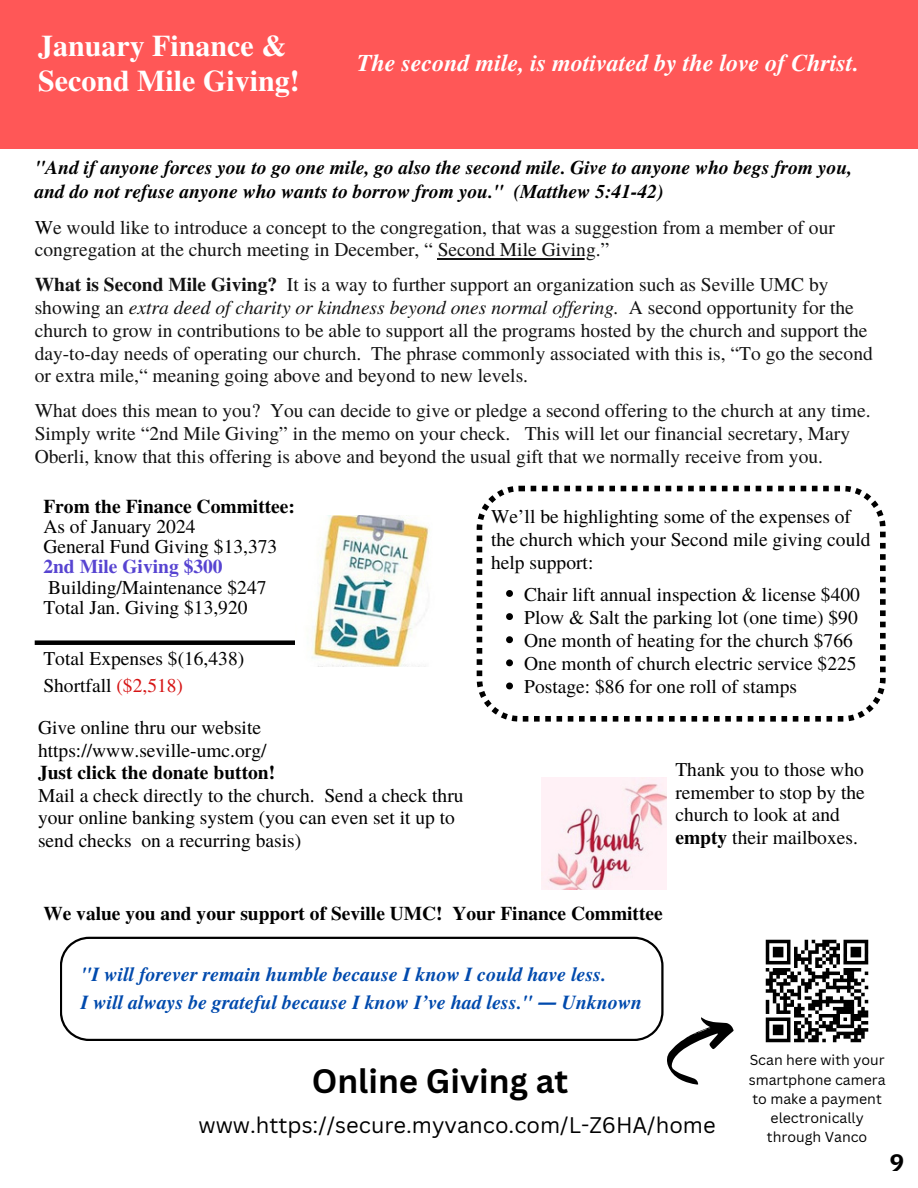
<style>
.page{position:relative;width:918px;height:1188px;background:#fff}
.page>*{position:absolute;margin:0;border:0;box-sizing:border-box;transform-origin:0 0}
.t1{font:700 33px "Canva Sans";color:#000}
.t2{font:700 30px/34.8px "Te X Gyre Termes";color:#fff}
.t3{font:italic 700 24px "Te X Gyre Termes";color:#fff}
.t4{font:700 24px "IBM Plex Sans";color:#000}
.t5{font:21.9px "Canva Sans";color:#000}
.t6{font:italic 700 19.95px/28.2px "Te X Gyre Termes";color:#004aad}
.t7{font:19.5px/22.8px "Te X Gyre Termes";color:#131313}
.t8{font:19.5px/22.5px "Te X Gyre Termes";color:#000}
.t9{font:italic 700 19.5px/23.5px "Te X Gyre Termes";color:#000}
.t10{font:700 19.5px "Te X Gyre Termes";color:#000}
.t11{font:14.1px/19.2px "Canva Sans";color:#000;text-align:center}
.s1{color:#000}
.s2{font-weight:700}
.s3{font-style:italic}
.s4{font-weight:700;color:#5744d1}
.s5{color:#d61515}
.s6{font-family:"Noto Sans"}
</style>
<div class="page">
<div style="left:0;top:0;width:918px;height:149px;background:#ff5757"></div>
<svg style="left:667px;top:1017px;width:67px;height:68px"></svg>
<svg style="left:765px;top:939px;width:104px;height:104px"></svg>
<svg style="left:60px;top:936px;width:608px;height:110px"></svg>
<svg style="left:477px;top:486px;width:409px;height:236px"></svg>
<hr style="left:438px;top:258px;width:158px;height:2px;background:#131313">
<svg style="left:506px;top:590px;width:7px;height:7px"></svg>
<svg style="left:506px;top:613px;width:7px;height:7px"></svg>
<svg style="left:506px;top:636px;width:7px;height:7px"></svg>
<svg style="left:506px;top:659px;width:7px;height:7px"></svg>
<svg style="left:506px;top:683px;width:7px;height:6px"></svg>
<img style="left:542px;top:777px;width:125px;height:113px">
<div style="left:35px;top:640px;width:293px;height:5px;background:#000"></div>
<img style="left:296px;top:516px;width:134px;height:150px">
<h1 class="t2" style="left:38px;top:27px;width:263px">January Finance &amp;<br>Second Mile Giving!</h1>
<p class="t3" style="left:357px;top:45px;width:503px">The second mile, is motivated by the love of Christ.</p>
<h5 class="t9" style="left:35px;top:155px;width:819px">"And if anyone forces you to go one mile, go also the second mile. Give to anyone who begs from you, and do not refuse anyone who wants to borrow from you." (Matthew 5:41-42)</h5>
<h5 class="t7" style="left:35px;top:215px;width:802px"><span class="s1">W</span>e would like to introduce a concept to the congregation, that was a suggestion from a member of our congregation at the church meeting in December, “ Second Mile Giving.”</h5>
<h5 class="t7" style="left:35px;top:272px;width:795px"><span class="s2">What is Second Mile Giving?</span> It is a way to further support an organization such as Seville UMC by</h5>
<p class="t7" style="left:35px;top:295px;width:840px">showing an <span class="s3">extra deed of charity or kindness beyond ones normal of ering.</span> A second opportunity for the church to grow in contributions to be able to support all the programs hosted by the church and support the day-to-day needs of operating our church. The phrase commonly associated with this is, “To go the second or extra mile,“ meaning going above and beyond to new levels.</p>
<p class="t7" style="left:35px;top:398px;width:837px">What does this mean to you? You can decide to give or pledge a second offering to the church at any time.</p>
<h5 class="t7" style="left:35px;top:421px;width:817px">Simply write “2nd Mile Giving” in the memo on your check. This will let our financial secretary, Mary<br>Oberli, know that this offering is above and beyond the usual gift that we normally receive from you.</h5>
<h5 class="t8" style="left:43px;top:495px;width:253px;line-height:20.2px"><span class="s2">From the Finance Committee:<br></span>As of January 2024<br>General Fund Giving $13,373<br><span class="s4">2nd Mile Giving $300<br></span>Building/Maintenance $247<br>Total Jan. Giving $13,920</h5>
<h5 class="t8" style="left:43px;top:644px;width:202px;line-height:27px">Total Expenses $(16,438)<br>Shortfall <span class="s5">($2,518)</span></h5>
<h5 class="t8" style="left:38px;top:716px;width:427px">Give online thru our website https://www.seville-umc.org/<br><span class="s2">Just click the donate button!<br></span>Mail a check directly to the church. Send a check thru your online banking system (you can even set it up to send checks</h5>
<h5 class="t8" style="left:142px;top:828px;width:161px">on a recurring basis)</h5>
<h5 class="t8" style="left:491px;top:503px;width:381px;line-height:23.1px">We’ll be highlighting some of the expenses of the church which your Second mile giving could help support:</h5>
<p class="t8" style="left:524px;top:582px;width:337px">Chair lift annual inspection &amp; license $400</p>
<h4 class="t8" style="left:524px;top:605px;width:335px">Plow &amp; Salt the parking lot (one time) $90</h4>
<p class="t8" style="left:524px;top:628px;width:330px">One month of heating for the church $766</p>
<p class="t8" style="left:524px;top:651px;width:334px">One month of church electric service $225</p>
<h4 class="t8" style="left:524px;top:674px;width:274px">Postage: $86 for one roll of stamps</h4>
<h3 class="t8" style="left:675px;top:757px;width:191px">Thank you to those who remember to stop by the church to look at and <span class="s2">empty</span> their mailboxes.</h3>
<h5 class="t10" style="left:43px;top:898px;width:621px">We value you and your support of Seville UMC! Your Finance Committee</h5>
<h5 class="t6" style="left:81px;top:960px;width:563px">"I will forever remain humble because I know I could have less.<br>I will always be grateful because I know I’ve had less." <span class="s6">―</span> Unknown</h5>
<h4 class="t1" style="left:312px;top:1058px;width:258px">Online Giving at</h4>
<h5 class="t5" style="left:199px;top:1109px;width:519px">www.https://secure.myvanco.com/L-Z6HA/home</h5>
<h2 class="t11" style="left:749px;top:1050px;width:138px">Scan here with your smartphone camera to make a payment electronically through Vanco</h2>
<h5 class="t4" style="left:890px;top:1146px;width:16px">9</h5>
</div>
